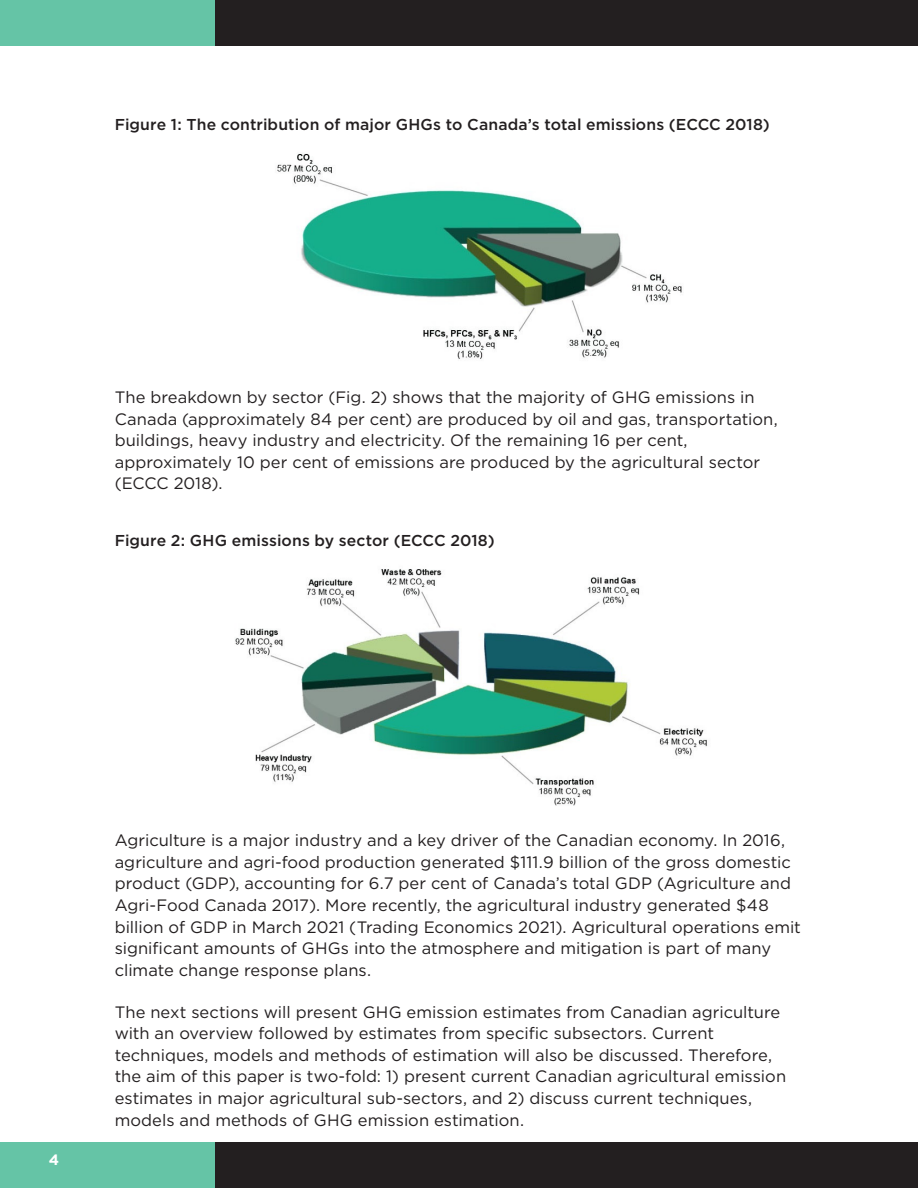
<style>
.page{position:relative;width:918px;height:1188px;background:#fff}
.page>*{position:absolute;margin:0;border:0;box-sizing:border-box;transform-origin:0 0}
.SC_-_Body{font:16.5px/21.6px "Gotham";color:#231f20}
.Table_Heading{font:500 15.75px "Gotham";letter-spacing:.005em;color:#231f20}
.t1{font:700 15px "Gotham";color:#fff}
</style>
<div class="page">
<div style="left:0;top:1143px;width:215px;height:45px;background:#65c4a6"></div>
<div style="left:0;top:0;width:215px;height:45px;background:#65c4a6"></div>
<div style="left:215px;top:1143px;width:703px;height:45px;background:#231f20"></div>
<div style="left:215px;top:0;width:703px;height:45px;background:#231f20"></div>
<img style="left:277px;top:154px;width:405px;height:205px">
<img style="left:235px;top:569px;width:472px;height:237px">
<p class="Table_Heading" style="left:115px;top:114px;width:657px">Figure 1: The contribution of major GHGs to Canada’s total emissions (ECCC 2018)</p>
<p class="SC_-_Body" style="left:115px;top:386px;width:665px">The breakdown by sector (Fig. 2) shows that the majority of GHG emissions in Canada (approximately 84 per cent) are produced by oil and gas, transportation, buildings, heavy industry and electricity. Of the remaining 16 per cent, approximately 10 per cent of emissions are produced by the agricultural sector (ECCC 2018).</p>
<p class="Table_Heading" style="left:115px;top:530px;width:381px">Figure 2: GHG emissions by sector (ECCC 2018)</p>
<p class="t1" style="left:49px;top:1150px;width:12px">4</p>
<p class="SC_-_Body" style="left:115px;top:829px;width:688px">Agriculture is a major industry and a key driver of the Canadian economy. In 2016, agriculture and agri-food production generated $111.9 billion of the gross domestic product (GDP), accounting for 6.7 per cent of Canada’s total GDP (Agriculture and Agri-Food Canada 2017). More recently, the agricultural industry generated $48 billion of GDP in March 2021 (Trading Economics 2021). Agricultural operations emit significant amounts of GHGs into the atmosphere and mitigation is part of many climate change response plans.</p>
<p class="SC_-_Body" style="left:115px;top:1001px;width:673px">The next sections will present GHG emission estimates from Canadian agriculture with an overview followed by estimates from specific subsectors. Current techniques, models and methods of estimation will also be discussed. Therefore, the aim of this paper is two-fold: 1) present current Canadian agricultural emission estimates in major agricultural sub-sectors, and 2) discuss current techniques, models and methods of GHG emission estimation.</p>
</div>
